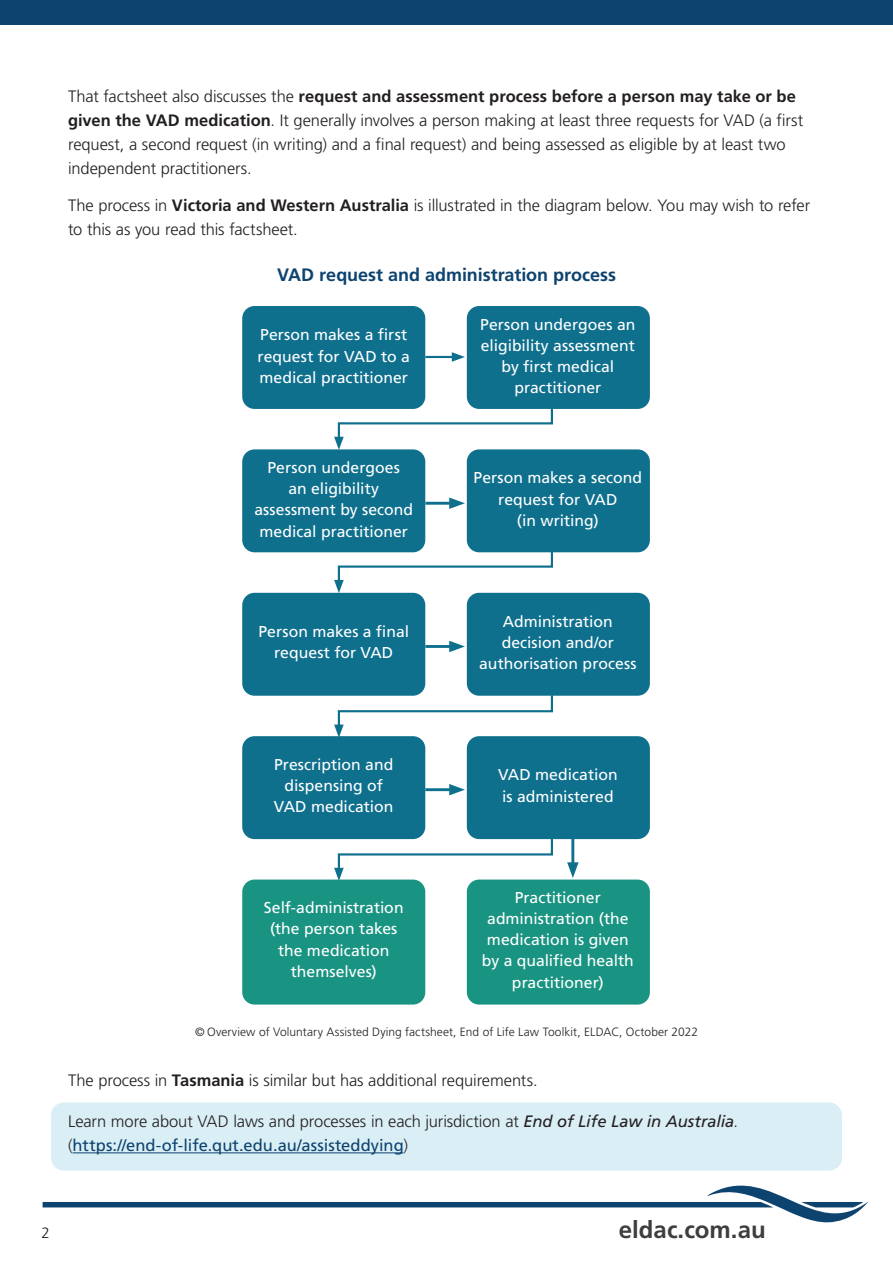
<style>
.page{position:relative;width:893px;height:1263px;background:#fff}
.page>*{position:absolute;margin:0;border:0;box-sizing:border-box;transform-origin:0 0}
.t1{font:700 24px "Frutiger LT Pro";color:#3e3e3f}
._12pt_sub-head{font:700 18px "Frutiger LT Pro";color:#0d436f}
._11pt_text{font:300 16.5px/24px "Frutiger LT Pro";letter-spacing:-.005em;color:#231f20}
._11_16_5_Text{font:15.75px/21.3px "Frutiger LT Pro";color:#fff;text-align:center}
.t2{font:300 15px "Frutiger LT Pro";color:#231f20}
._11pt_text-2{font:300 12px "Frutiger LT Pro";letter-spacing:.005em;color:#231f20}
.s1{font-weight:700}
.s2{font-weight:400;font-style:italic}
.s3{font-weight:400;color:#0d436f}
</style>
<div class="page">
<svg style="left:43px;top:1165px;width:825px;height:58px"></svg>
<div style="left:51px;top:1102px;width:791px;height:68px;background:#daeef5;border-radius:13px"></div>
<div style="left:0;top:0;width:893px;height:25px;background:#0d436f"></div>
<div style="left:242px;top:306px;width:183px;height:103px;background:#0f708e;border-radius:12px"></div>
<div style="left:242px;top:449px;width:183px;height:103px;background:#0f708e;border-radius:12px"></div>
<div style="left:242px;top:593px;width:183px;height:103px;background:#0f708e;border-radius:12px"></div>
<div style="left:242px;top:736px;width:183px;height:103px;background:#0f708e;border-radius:12px"></div>
<div style="left:242px;top:879px;width:183px;height:125px;background:#1a9482;border-radius:12px"></div>
<div style="left:467px;top:306px;width:183px;height:103px;background:#0f708e;border-radius:12px"></div>
<div style="left:467px;top:449px;width:183px;height:103px;background:#0f708e;border-radius:12px"></div>
<div style="left:467px;top:593px;width:183px;height:103px;background:#0f708e;border-radius:12px"></div>
<div style="left:467px;top:736px;width:183px;height:103px;background:#0f708e;border-radius:12px"></div>
<div style="left:467px;top:879px;width:183px;height:125px;background:#1a9482;border-radius:12px"></div>
<hr style="left:425px;top:356px;width:31px;height:2px;background:#0f708e">
<svg style="left:452px;top:352px;width:13px;height:10px"></svg>
<hr style="left:425px;top:502px;width:30px;height:3px;background:#0f708e">
<svg style="left:449px;top:497px;width:16px;height:12px"></svg>
<hr style="left:425px;top:645px;width:30px;height:3px;background:#0f708e">
<svg style="left:449px;top:641px;width:16px;height:11px"></svg>
<hr style="left:425px;top:788px;width:30px;height:3px;background:#0f708e">
<svg style="left:449px;top:784px;width:16px;height:11px"></svg>
<hr style="left:571px;top:838px;width:3px;height:30px;background:#0f708e">
<svg style="left:567px;top:862px;width:12px;height:16px"></svg>
<svg style="left:334px;top:405px;width:220px;height:45px"></svg>
<svg style="left:334px;top:548px;width:220px;height:45px"></svg>
<svg style="left:334px;top:693px;width:220px;height:45px"></svg>
<svg style="left:334px;top:836px;width:220px;height:45px"></svg>
<hr style="left:73px;top:1152px;width:330px;height:1px;background:#0d436f">
<p class="_11pt_text" style="left:68px;top:84px;width:737px">That factsheet also discusses the <span class="s1">request and assessment process before a person may take or be given the VAD medication</span>. It generally involves a person making at least three requests for VAD (a first request, a second request (in writing) and a final request) and being assessed as eligible by at least two independent practitioners.</p>
<p class="_11pt_text" style="left:68px;top:193px;width:744px">The process in <span class="s1">Victoria and Western Australia</span> is illustrated in the diagram below. You may wish to refer to this as you read this factsheet.</p>
<h2 class="_12pt_sub-head" style="left:277px;top:264px;width:340px">VAD request and administration process</h2>
<p class="_11_16_5_Text" style="left:258px;top:324px;width:154px;text-align:left">Person makes a first request for VAD to a medical practitioner</p>
<p class="_11_16_5_Text" style="left:480px;top:314px;width:157px">Person undergoes an eligibility assessment by first medical practitioner</p>
<p class="_11_16_5_Text" style="left:254px;top:457px;width:160px">Person undergoes<br>an eligibility assessment by second medical practitioner</p>
<p class="_11_16_5_Text" style="left:474px;top:467px;width:170px">Person makes a second request for VAD<br>(in writing)</p>
<p class="_11_16_5_Text" style="left:258px;top:621px;width:152px">Person makes a final request for VAD</p>
<p class="_11_16_5_Text" style="left:479px;top:610px;width:159px">Administration decision and/or authorisation process</p>
<p class="_11_16_5_Text" style="left:274px;top:753px;width:121px">Prescription and dispensing of<br>VAD medication</p>
<p class="_11_16_5_Text" style="left:498px;top:764px;width:121px;text-align:left">VAD medication is administered</p>
<p class="_11_16_5_Text" style="left:264px;top:897px;width:141px">Self-administration (the person takes the medication themselves)</p>
<p class="_11_16_5_Text" style="left:482px;top:886px;width:154px">Practitioner administration (the medication is given by a qualified health practitioner)</p>
<p class="_11pt_text-2" style="left:195px;top:1024px;width:505px">© Overview of Voluntary Assisted Dying factsheet, End of Life Law Toolkit, ELDAC, October 2022</p>
<p class="_11pt_text" style="left:68px;top:1068px;width:471px">The process in <span class="s1">Tasmania</span> is similar but has additional requirements.</p>
<p class="_11pt_text" style="left:68px;top:1109px;width:672px">Learn more about VAD laws and processes in each jurisdiction at <span class="s2">End of Life Law in Australia</span>. (<span class="s3">https://end-of-life.qut.edu.au/assisteddying</span>)</p>
<p class="t2" style="left:42px;top:1224px;width:10px">2</p>
<h1 class="t1" style="left:619px;top:1215px;width:148px">eldac.com.au</h1>
</div>
